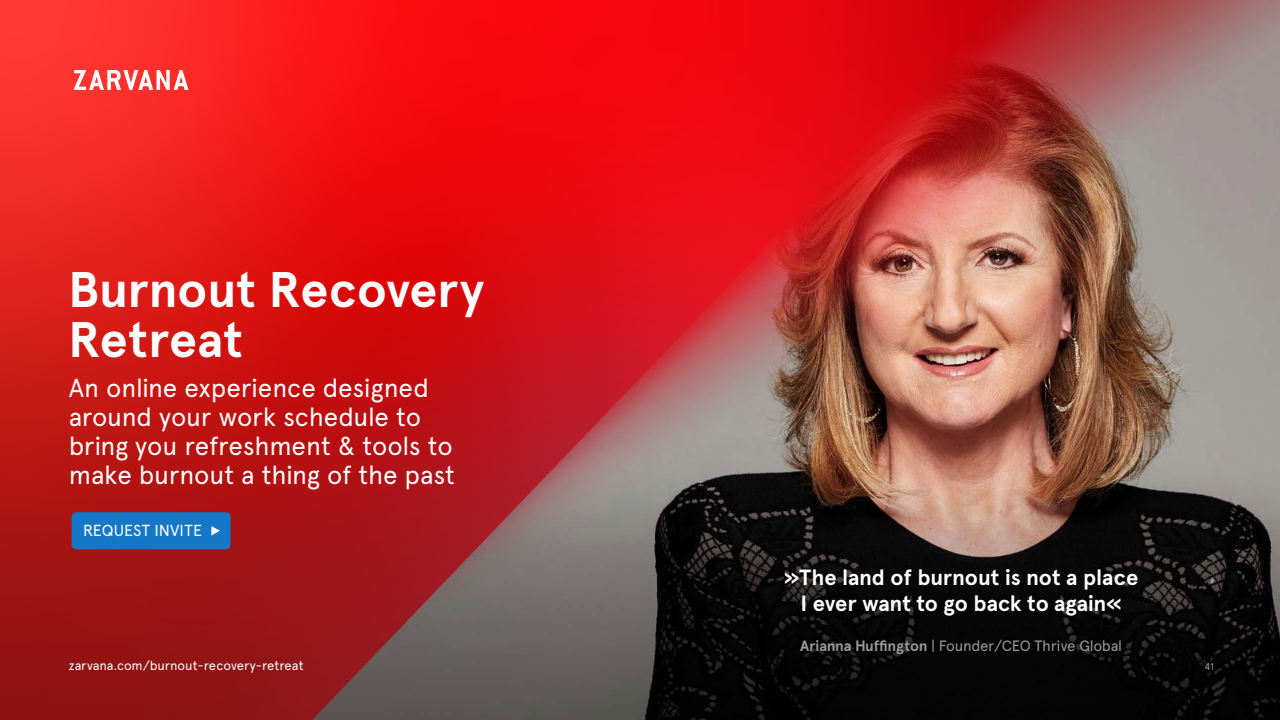
<style>
.page{position:relative;width:1280px;height:720px;background:#fff}
.page>*{position:absolute;margin:0;border:0;box-sizing:border-box;transform-origin:0 0}
.t1{font:700 50px/50px "Apercu";color:#fff}
.t2{font:26px/29px "Apercu";letter-spacing:-.01em;color:#fff}
.t3{font:700 22px/26px "Apercu";letter-spacing:-.005em;color:#fff;text-align:center}
.t4{font:16px "Apercu";letter-spacing:.005em;color:#fff}
.t5{font:15px "Apercu";letter-spacing:-.02em;color:#999}
.t6{font:13px "Apercu";letter-spacing:-.005em;color:#fff}
.t7{font:10px "Apercu";color:#999}
.s1{font-weight:700}
</style>
<div class="page">
<svg style="left:0;top:0;width:308px;height:720px;background:#cb1b18"></svg>
<img style="left:308px;top:0;width:972px;height:720px">
<svg style="left:73px;top:70px;width:115px;height:20px"></svg>
<div style="left:72px;top:512px;width:159px;height:37px;background:#1478c7;border-radius:5px"></div>
<svg style="left:211px;top:526px;width:9px;height:10px"></svg>
<h1 class="t1" style="left:68px;top:265px;width:418px">Burnout Recovery<br>Retreat</h1>
<p class="t2" style="left:69px;top:373px;width:388px">An online experience designed around your work schedule to bring you refreshment &amp; tools to make burnout a thing of the past</p>
<p class="t4" style="left:83px;top:521px;width:120px">REQUEST INVITE</p>
<p class="t6" style="left:69px;top:658px;width:236px">zarvana.com/burnout-recovery-retreat</p>
<p class="t3" style="left:784px;top:565px;width:356px">»The land of burnout is not a place<br>I ever want to go back to again«</p>
<p class="t5" style="left:800px;top:637px;width:323px"><span class="s1">Arianna Huffington</span> | Founder/CEO Thrive Global</p>
<p class="t7" style="left:1204px;top:661px;width:11px">41</p>
</div>
